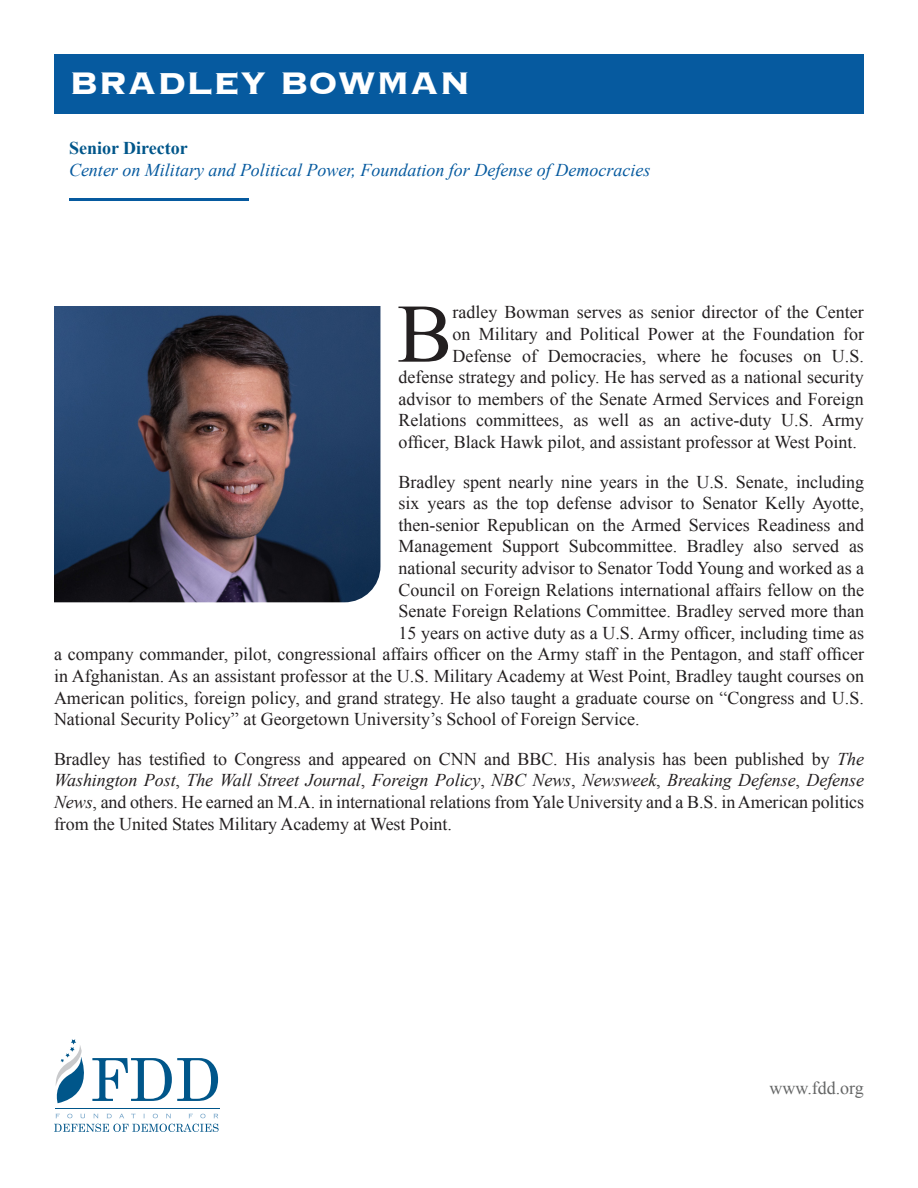
<style>
.page{position:relative;width:918px;height:1188px;background:#fff}
.page>*{position:absolute;margin:0;border:0;box-sizing:border-box;transform-origin:0 0}
.Paragraph_Style_2{font:83.25px "Times New Roman";color:#231f20}
.t1{font:700 40.5px "Copperplate";color:#fff}
.Paragraph_Style_1{font:18px/21.6px "Times New Roman";color:#231f20;text-align:justify}
.Paragraph_Style_2-2{font:18px "Times New Roman";color:#231f20}
.t2{font:italic 18px "Times New Roman";color:#065a9f}
.Witness_Title{font:700 18px "Times New Roman";color:#00568a}
.t3{font:18px "Times New Roman";color:#656666}
.s1{font-style:italic}
</style>
<div class="page">
<svg style="left:54px;top:1124px;width:165px;height:8px"></svg>
<svg style="left:67px;top:1114px;width:5px;height:4px"></svg>
<svg style="left:80px;top:1114px;width:5px;height:4px"></svg>
<svg style="left:93px;top:1114px;width:5px;height:4px"></svg>
<svg style="left:107px;top:1114px;width:5px;height:4px"></svg>
<svg style="left:119px;top:1114px;width:5px;height:4px"></svg>
<svg style="left:153px;top:1114px;width:5px;height:4px"></svg>
<svg style="left:166px;top:1114px;width:5px;height:4px"></svg>
<svg style="left:200px;top:1114px;width:5px;height:4px"></svg>
<svg style="left:214px;top:1114px;width:4px;height:4px"></svg>
<svg style="left:55px;top:1039px;width:163px;height:64px"></svg>
<hr style="left:55px;top:1108px;width:165px;height:1px;background:#00568a">
<div style="left:54px;top:54px;width:810px;height:59px;background:#065a9f"></div>
<hr style="left:69px;top:198px;width:180px;height:3px;background:#065a9f">
<img style="left:54px;top:306px;width:326px;height:296px">
<p class="t1" style="left:69px;top:56px;width:403px">BRADLEY BOWMAN</p>
<p class="Witness_Title" style="left:69px;top:135px;width:120px">Senior Director</p>
<p class="t2" style="left:69px;top:157px;width:583px">Center on Military and Political Power, Foundation for Defense of Democracies</p>
<p class="Paragraph_Style_2" style="left:397px;top:278px;width:57px">B</p>
<p class="Paragraph_Style_2-2" style="left:453px;top:300px;width:413px">radley Bowman serves as senior director of the Center</p>
<p class="Paragraph_Style_2-2" style="left:453px;top:322px;width:413px">on Military and Political Power at the Foundation for</p>
<p class="Paragraph_Style_2-2" style="left:453px;top:344px;width:413px">Defense of Democracies, where he focuses on U.S.</p>
<p class="Paragraph_Style_2-2" style="left:398px;top:365px;width:467px">defense strategy and policy. He has served as a national security</p>
<p class="Paragraph_Style_2-2" style="left:398px;top:387px;width:467px">advisor to members of the Senate Armed Services and Foreign</p>
<p class="Paragraph_Style_2-2" style="left:398px;top:408px;width:467px">Relations committees, as well as an active-duty U.S. Army</p>
<p class="Paragraph_Style_2-2" style="left:398px;top:430px;width:460px">officer, Black Hawk pilot, and assistant professor at West Point.</p>
<p class="Paragraph_Style_1" style="left:398px;top:471px;width:467px">Bradley spent nearly nine years in the U.S. Senate, including</p>
<p class="Paragraph_Style_1" style="left:398px;top:492px;width:467px">six years as the top defense advisor to Senator Kelly Ayotte,</p>
<p class="Paragraph_Style_1" style="left:398px;top:514px;width:467px">then-senior Republican on the Armed Services Readiness and</p>
<p class="Paragraph_Style_1" style="left:398px;top:535px;width:467px">Management Support Subcommittee. Bradley also served as</p>
<p class="Paragraph_Style_1" style="left:398px;top:557px;width:467px">national security advisor to Senator Todd Young and worked as a</p>
<p class="Paragraph_Style_1" style="left:398px;top:579px;width:467px">Council on Foreign Relations international affairs fellow on the</p>
<p class="Paragraph_Style_1" style="left:398px;top:600px;width:467px">Senate Foreign Relations Committee. Bradley served more than</p>
<p class="Paragraph_Style_1" style="left:398px;top:622px;width:467px">15 years on active duty as a U.S. Army officer, including time as</p>
<p class="Paragraph_Style_1" style="left:54px;top:643px;width:812px">a company commander, pilot, congressional affairs officer on the Army staff in the Pentagon, and staff officer</p>
<p class="Paragraph_Style_1" style="left:54px;top:665px;width:812px">in Afghanistan. As an assistant professor at the U.S. Military Academy at West Point, Bradley taught courses on</p>
<p class="Paragraph_Style_1" style="left:54px;top:687px;width:811px">American politics, foreign policy, and grand strategy. He also taught a graduate course on “Congress and U.S.</p>
<p class="Paragraph_Style_1" style="left:54px;top:708px;width:587px">National Security Policy” at Georgetown University’s School of Foreign Service.</p>
<p class="Paragraph_Style_1" style="left:54px;top:748px;width:812px">Bradley has testified to Congress and appeared on CNN and BBC. His analysis has been published by <span class="s1">The Washington Post</span>, <span class="s1">The Wall Street Journal</span>, <span class="s1">Foreign Policy</span>, <span class="s1">NBC News</span>, <span class="s1">Newsweek</span>, <span class="s1">Breaking Defense</span>, <span class="s1">Defense News</span>, and others. He earned an M.A. in international relations from Yale University and a B.S. in American politics from the United States Military Academy at West Point.</p>
<p class="t3" style="left:770px;top:1076px;width:96px">www.fdd.org</p>
</div>
